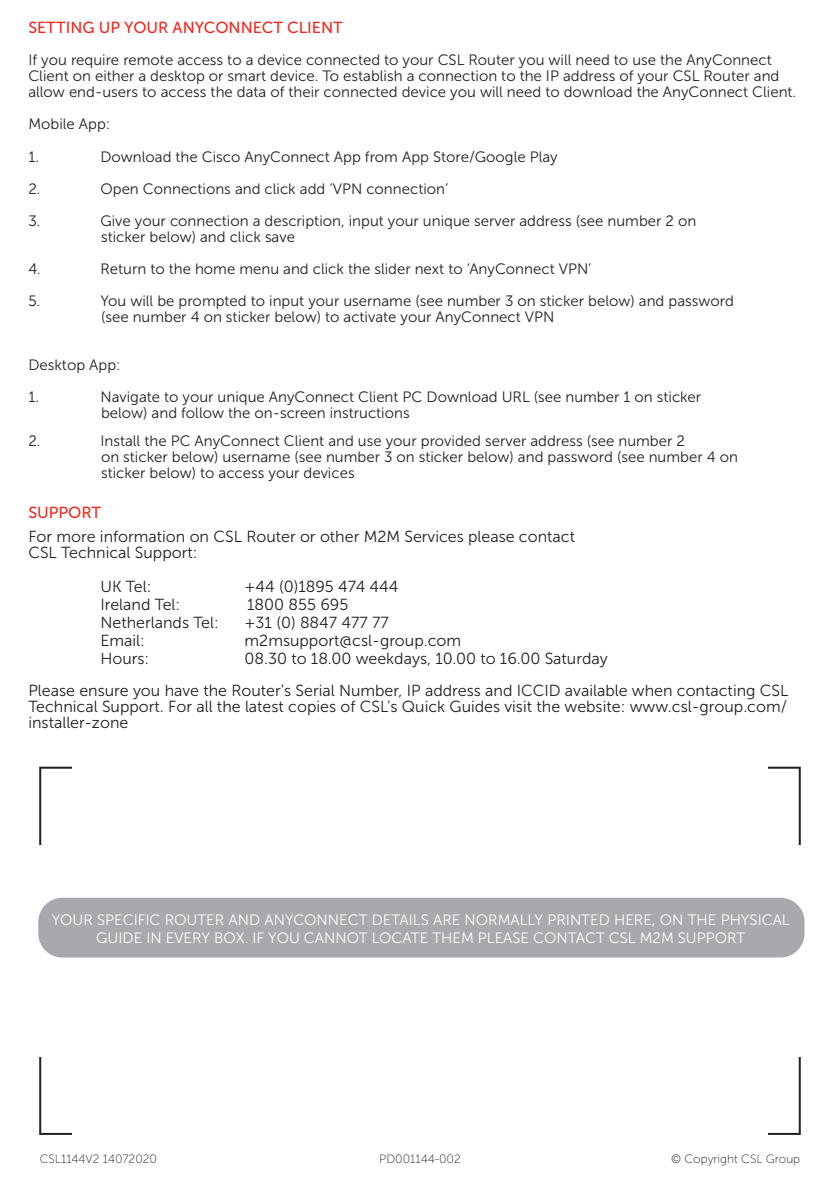
<style>
.page{position:relative;width:840px;height:1191px;background:#fff}
.page>*{position:absolute;margin:0;border:0;box-sizing:border-box;transform-origin:0 0}
.t1{font:16px/16px "Museo Sans 300";color:#231f20;text-align:justify}
.t2{font:16px "Museo Sans 500";color:#ee2a23}
.t3{font:15px/16px "Museo Sans 300";color:#231f20}
.t4{font:15px/18px "Museo Sans 300";color:#fff;text-align:center}
.t5{font:12px "Museo Sans 100";color:#231f20}
</style>
<div class="page">
<div style="left:38px;top:897px;width:766px;height:60px;background:#a8a9ad;border-radius:24px"></div>
<p class="t2" style="left:28px;top:19px;width:315px">SETTING UP YOUR ANYCONNECT CLIENT</p>
<p class="t3" style="left:28px;top:52px;width:769px">If you require remote access to a device connected to your CSL Router you will need to use the AnyConnect<br>Client on either a desktop or smart device. To establish a connection to the IP address of your CSL Router and allow end-users to access the data of their connected device you will need to download the AnyConnect Client.</p>
<p class="t3" style="left:28px;top:116px;width:83px">Mobile App:</p>
<p class="t3" style="left:28px;top:148px;width:12px">1.</p>
<p class="t3" style="left:100px;top:148px;width:458px">Download the Cisco AnyConnect App from App Store/Google Play</p>
<p class="t3" style="left:28px;top:180px;width:14px">2.</p>
<p class="t3" style="left:100px;top:180px;width:349px">Open Connections and click add ‘VPN connection’</p>
<p class="t3" style="left:28px;top:212px;width:13px">3.</p>
<p class="t3" style="left:100px;top:212px;width:597px">Give your connection a description, input your unique server address (see number 2 on</p>
<p class="t3" style="left:101px;top:228px;width:195px">sticker below) and click save</p>
<p class="t3" style="left:28px;top:260px;width:14px">4.</p>
<p class="t3" style="left:100px;top:260px;width:492px">Return to the home menu and click the slider next to ‘AnyConnect VPN’</p>
<p class="t3" style="left:28px;top:292px;width:13px">5.</p>
<p class="t3" style="left:100px;top:292px;width:634px">You will be prompted to input your username (see number 3 on sticker below) and password</p>
<p class="t3" style="left:101px;top:308px;width:454px">(see number 4 on sticker below) to activate your AnyConnect VPN</p>
<p class="t3" style="left:28px;top:356px;width:94px">Desktop App:</p>
<p class="t3" style="left:28px;top:388px;width:12px">1.</p>
<p class="t3" style="left:100px;top:388px;width:602px">Navigate to your unique AnyConnect Client PC Download URL (see number 1 on sticker</p>
<p class="t3" style="left:101px;top:404px;width:310px">below) and follow the on-screen instructions</p>
<p class="t3" style="left:28px;top:432px;width:14px">2.</p>
<p class="t3" style="left:100px;top:432px;width:585px">Install the PC AnyConnect Client and use your provided server address (see number 2</p>
<p class="t3" style="left:101px;top:448px;width:638px">on sticker below) username (see number 3 on sticker below) and password (see number 4 on</p>
<p class="t3" style="left:101px;top:464px;width:255px">sticker below) to access your devices</p>
<p class="t2" style="left:28px;top:504px;width:74px">SUPPORT</p>
<p class="t1" style="left:28px;top:529px;width:548px">For more information on CSL Router or other M2M Services please contact</p>
<p class="t1" style="left:28px;top:545px;width:170px">CSL Technical Support:</p>
<p class="t1" style="left:100px;top:579px;width:52px">UK Tel:</p>
<p class="t1" style="left:244px;top:579px;width:155px">+44 (0)1895 474 444</p>
<p class="t1" style="left:100px;top:597px;width:81px">Ireland Tel:</p>
<p class="t1" style="left:247px;top:597px;width:103px">1800 855 695</p>
<p class="t1" style="left:100px;top:615px;width:120px">Netherlands Tel:</p>
<p class="t1" style="left:244px;top:615px;width:145px">+31 (0) 8847 477 77</p>
<p class="t1" style="left:100px;top:633px;width:46px">Email:</p>
<p class="t1" style="left:244px;top:633px;width:218px">m2msupport@csl-group.com</p>
<p class="t1" style="left:100px;top:651px;width:50px">Hours:</p>
<p class="t1" style="left:244px;top:651px;width:364px">08.30 to 18.00 weekdays, 10.00 to 16.00 Saturday</p>
<p class="t1" style="left:28px;top:683px;width:761px">Please ensure you have the Router’s Serial Number, IP address and ICCID available when contacting CSL Technical Support. For all the latest copies of CSL’s Quick Guides visit the website: www.csl-group.com/ installer-zone</p>
<p class="t4" style="left:52px;top:910px;width:738px">YOUR SPECIFIC ROUTER AND ANYCONNECT DETAILS ARE NORMALLY PRINTED HERE, ON THE PHYSICAL<br>GUIDE IN EVERY BOX. IF YOU CANNOT LOCATE THEM PLEASE CONTACT CSL M2M SUPPORT</p>
<p class="t5" style="left:40px;top:1152px;width:119px">CSL1144V2 14072020</p>
<p class="t5" style="left:379px;top:1152px;width:83px">PD001144-002</p>
<p class="t5" style="left:670px;top:1152px;width:131px">© Copyright CSL Group</p>
</div>
